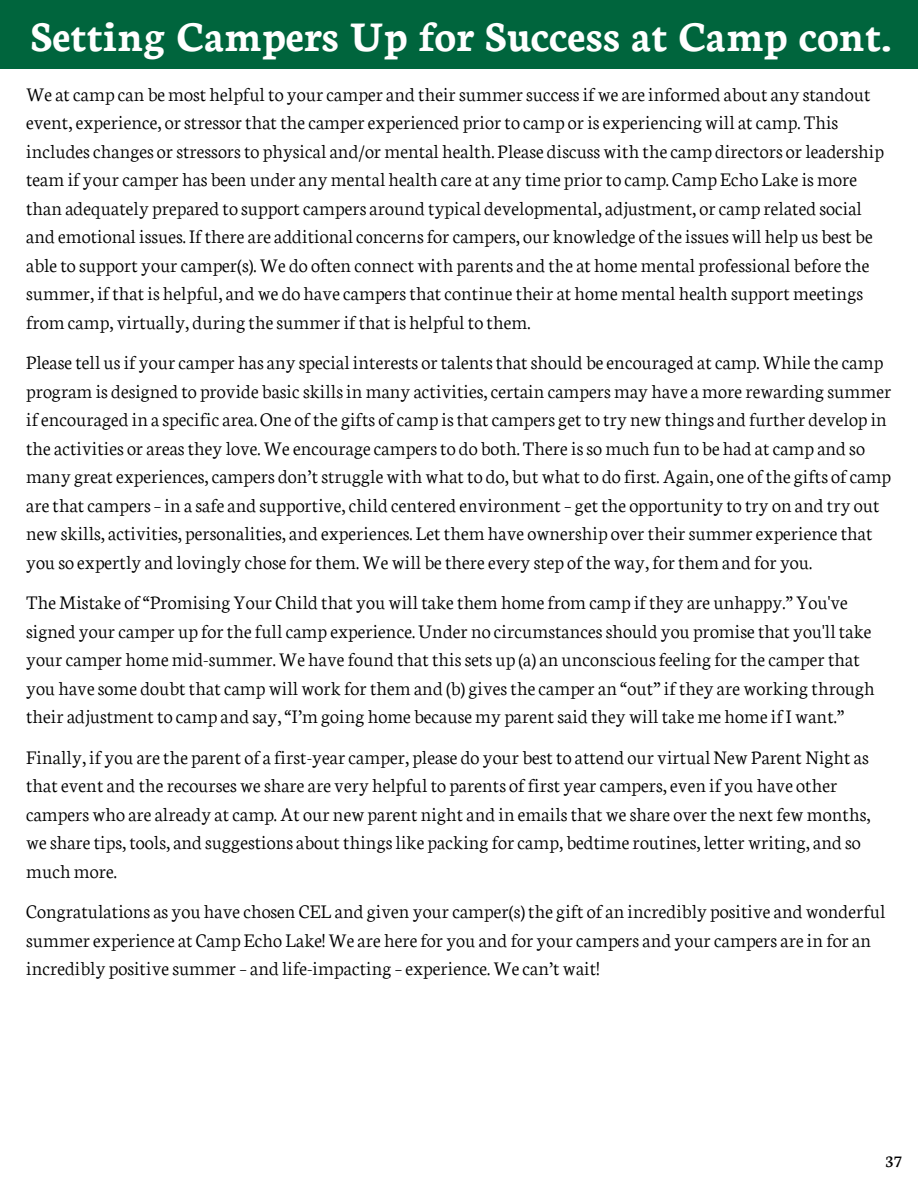
<style>
.page{position:relative;width:918px;height:1188px;background:#fff}
.page>*{position:absolute;margin:0;border:0;box-sizing:border-box;transform-origin:0 0}
.t1{font:700 45px "Neuton";color:#fff}
.t2{font:300 20.55px/28.5px "Neuton";color:#000}
.t3{font:18px "Neuton";color:#000}
</style>
<div class="page">
<div style="left:0;top:0;width:918px;height:69px;background:#00653d"></div>
<h1 class="t1" style="left:31px;top:5px;width:862px">Setting Campers Up for Success at Camp cont.</h1>
<p class="t2" style="left:26px;top:78px;width:859px">We atcamp can bemost helpfulto yourcamper and theirsummersuccessifwe areinformed about any standout event,experience, orstressorthatthecamperexperienced priorto camp orisexperiencingwill atcamp. This includeschanges orstressorsto physical and/ormental health. Please discusswith thecamp directors orleadership teamif yourcamper has been under anymental health care at any time priorto camp. Camp Echo Lakeismore than adequately prepared to supportcampers around typical developmental, adjustment, orcamp related social and emotional issues. Ifthere are additionalconcernsforcampers, our knowledge oftheissueswill help us best be ableto support yourcamper(s). We do often connectwith parents and the at homemental professional beforethe summer, ifthatis helpful, andwe do havecampersthatcontinuetheir at homemental health supportmeetings fromcamp, virtually, during thesummerifthatis helpfulto them.</p>
<p class="t2" style="left:26px;top:347px;width:867px">Pleasetell usif yourcamper has any special interests ortalentsthatshould beencouraged atcamp. Whilethecamp programis designed to provide basicskillsinmany activities,certain campersmay have amorerewarding summer ifencouraged in a specific area. One ofthe gifts ofcamp isthatcampers getto try newthings and further develop in the activities or areasthey love. Weencouragecampersto do both. Thereissomuch fun to be had atcamp and so many greatexperiences,campers don’tstrugglewithwhatto do, butwhatto do first.Again, one ofthe gifts ofcamp arethatcampers–in a safe and supportive,child centered environment– getthe opportunity to try on and try out newskills, activities, personalities, and experiences. Letthemhave ownership overtheirsummerexperiencethat you so expertly and lovingly choseforthem. Wewill bethereevery step oftheway,forthemand for you.</p>
<p class="t2" style="left:26px;top:587px;width:850px">The Mistake of“Promising Your Child that youwilltakethemhomefromcamp ifthey are unhappy.” You've signed yourcamper up forthefullcamp experience.Under no circumstancesshould you promisethat you'lltake yourcamper homemid-summer. We havefound thatthissets up (a) an unconsciousfeeling forthecamperthat you havesome doubtthatcampwillwork forthemand (b) givesthecamper an “out”ifthey areworking through their adjustmentto camp and say,“I’mgoing home becausemy parentsaid theywilltakeme homeifIwant.”</p>
<p class="t2" style="left:26px;top:741px;width:846px">Finally, if you arethe parent of a first-yearcamper, please do your bestto attend our virtualNewParentNight as thatevent and therecoursesweshare are very helpfulto parents offirst yearcampers,even if you have other camperswho are already atcamp.At our newparent night and in emailsthatweshare overthe nextfewmonths, wesharetips,tools, and suggestions aboutthingslike packing forcamp, bedtimeroutines, letterwriting, and so muchmore.</p>
<p class="t2" style="left:26px;top:896px;width:861px">Congratulations as you havechosen CEL and given yourcamper(s)the gift of an incredibly positive andwonderful summerexperience at Camp Echo Lake! We are herefor you and for yourcampers and yourcampers arein for an incredibly positivesummer– and life-impacting –experience. Wecan’twait!</p>
<p class="t3" style="left:885px;top:1148px;width:19px">37</p>
</div>
